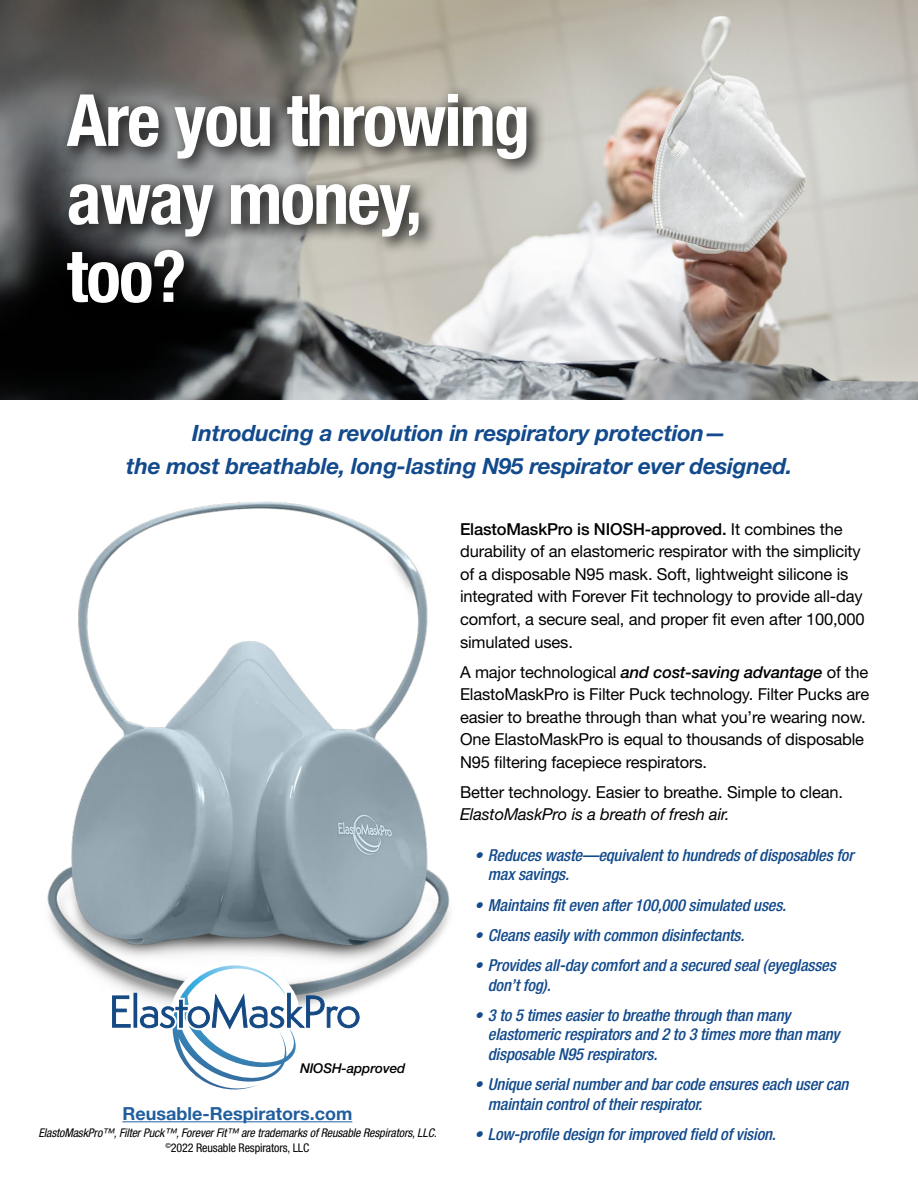
<style>
.page{position:relative;width:918px;height:1188px;background:#fff}
.page>*{position:absolute;margin:0;border:0;box-sizing:border-box;transform-origin:0 0}
.t1{font:700 condensed 72px/78px "Helvetica Neue LT Std";letter-spacing:-.025em;color:#fff}
.t2{font:italic 700 22.5px/33px "Helvetica Neue LT Std";letter-spacing:-.01em;color:#124a8c;text-align:center}
.t3{font:700 18px "Helvetica Neue LT Std";color:#215e9e}
.t4{font:16.5px/22.5px "Helvetica Neue LT Std";letter-spacing:-.01em;color:#000}
.t5{font:italic 500 condensed 16.5px/19.5px "Helvetica Neue LT Std";letter-spacing:-.01em;color:#124a8c}
.t6{font:italic 16.5px "Helvetica Neue LT Std";letter-spacing:-.01em;color:#000}
.t7{font:italic 500 13.5px "Helvetica Neue LT Std";letter-spacing:-.01em;color:#000}
.t8{font:italic condensed 12px/15px "Helvetica Neue LT Std";letter-spacing:-.01em;color:#000;text-align:center}
.s1{font-style:normal}
.s2{font-weight:500}
.s3{font-weight:500;font-style:italic}
</style>
<div class="page">
<img style="left:0;top:0;width:918px;height:400px">
<div style="left:58px;top:84px;width:488px;height:239px;background:#000;opacity:.75"></div>
<img style="left:47px;top:501px;width:403px;height:527px">
<svg style="left:112px;top:995px;width:19px;height:33px"></svg>
<div style="left:134px;top:993px;width:3px;height:35px;border:1px solid #144983"></div>
<svg style="left:140px;top:961px;width:220px;height:129px"></svg>
<hr style="left:122px;top:1121px;width:230px;height:1px;background:#215e9e">
<h1 class="t1" style="left:67px;top:80px;width:465px">Are you throwing away money, too?</h1>
<h2 class="t2" style="left:126px;top:416px;width:668px">Introducing a revolution in respiratory protection—<br>the most breathable, long-lasting N95 respirator ever designed.</h2>
<p class="t7" style="left:300px;top:1061px;width:107px">NIOSH-approved</p>
<p class="t3" style="left:122px;top:1102px;width:231px">Reusable-Respirators.com</p>
<p class="t8" style="left:38px;top:1126px;width:400px">ElastoMaskPro™, Filter Puck™, Forever Fit™ are trademarks of Reusable Respirators, LLC. <sup>©</sup><span class="s1">2022 Reusable Respirators, LLC</span></p>
<p class="t4" style="left:460px;top:518px;width:406px"><span class="s2">ElastoMaskPro is NIOSH-approved.</span> It combines the durability of an elastomeric respirator with the simplicity of a disposable N95 mask. Soft, lightweight silicone is integrated with Forever Fit technology to provide all-day comfort, a secure seal, and proper fit even after 100,000 simulated uses.</p>
<p class="t4" style="left:460px;top:660px;width:411px">A major technological <span class="s3">and cost-saving advantage</span> of the ElastoMaskPro is Filter Puck technology. Filter Pucks are easier to breathe through than what you’re wearing now.<br>One ElastoMaskPro is equal to thousands of disposable N95 filtering facepiece respirators.</p>
<p class="t4" style="left:460px;top:780px;width:385px">Better technology. Easier to breathe. Simple to clean.</p>
<p class="t6" style="left:460px;top:804px;width:271px">ElastoMaskPro is a breath of fresh air.</p>
<p class="t5" style="left:488px;top:845px;width:367px;text-indent:-13px">• Reduces waste—equivalent to hundreds of disposables for max savings.</p>
<p class="t5" style="left:474px;top:895px;width:313px">• Maintains fit even after 100,000 simulated uses.</p>
<p class="t5" style="left:474px;top:925px;width:272px">• Cleans easily with common disinfectants.</p>
<p class="t5" style="left:488px;top:956px;width:349px;text-indent:-13px">• Provides all-day comfort and a secured seal (eyeglasses don’t fog).</p>
<p class="t5" style="left:488px;top:1006px;width:353px;text-indent:-13px">• 3 to 5 times easier to breathe through than many elastomeric respirators and 2 to 3 times more than many disposable N95 respirators.</p>
<p class="t5" style="left:488px;top:1075px;width:362px;text-indent:-13px">• Unique serial number and bar code ensures each user can maintain control of their respirator.</p>
<p class="t5" style="left:474px;top:1125px;width:303px">• Low-profile design for improved field of vision.</p>
</div>
